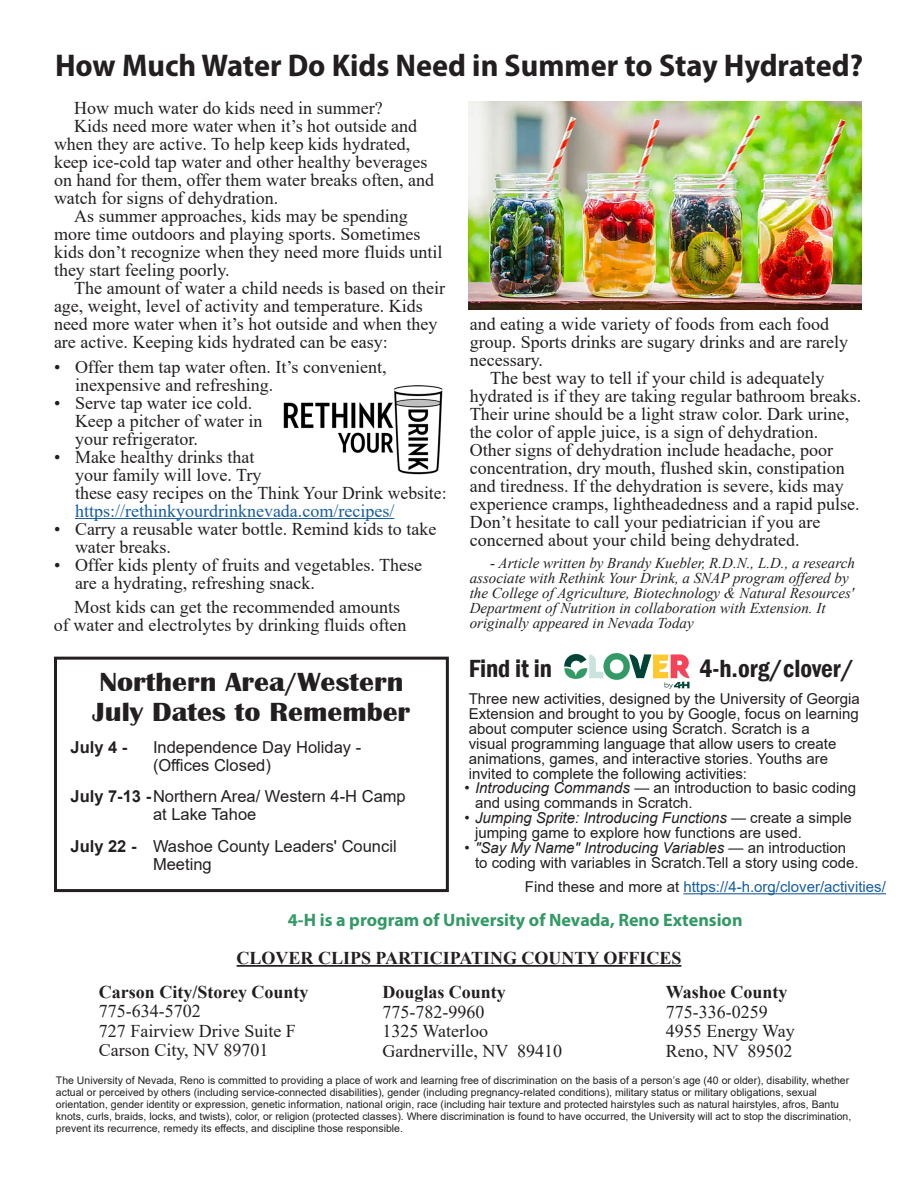
<style>
.page{position:relative;width:918px;height:1188px;background:#fff}
.page>*{position:absolute;margin:0;border:0;box-sizing:border-box;transform-origin:0 0}
.t1{font:700 semi-condensed 31.5px "Myriad Pro";color:#231f20}
.t2{font:700 27px "Britannic";color:#231f20;scale:1.1 1}
.t3{font:600 condensed 25.5px "Franklin Gothic";color:#231f20}
.t4{font:18px/18px "Times New Roman";color:#231f20}
.t5{font:700 18px "Times New Roman";color:#231f20}
.t6{font:700 18px "Myriad Pro";color:#396}
.t7{font:18px "Times New Roman";color:#175d9e}
.t8{font:16.5px/18px "Arial";color:#231f20}
.t9{font:700 16.5px "Arial";color:#231f20}
.t10{font:15px/15px "Arial";color:#231f20}
.t11{font:italic 15px/15px "Times New Roman";color:#231f20}
.t12{font:15px "Arial";color:#175d9e}
.t13{font:10.5px/12px "Arial";color:#231f20}
.s1{font-weight:700}
.s2{font-style:italic}
.s3{color:#231f20}
</style>
<div class="page">
<img style="left:284px;top:385px;width:159px;height:90px">
<img style="left:469px;top:101px;width:393px;height:208px">
<img style="left:564px;top:654px;width:126px;height:35px">
<hr style="left:237px;top:965px;width:444px;height:2px;background:#231f20">
<div style="left:54px;top:657px;width:395px;height:235px;border:3px solid #231f20"></div>
<hr style="left:683px;top:893px;width:203px;height:1px;background:#175d9e">
<hr style="left:75px;top:518px;width:319px;height:1px;background:#175d9e">
<p class="t1" style="left:55px;top:45px;width:810px">How Much Water Do Kids Need in Summer to Stay Hydrated?</p>
<p class="t4" style="left:74px;top:98px;width:310px">How much water do kids need in summer?</p>
<p class="t4" style="left:54px;top:116px;width:382px;text-indent:20px">Kids need more water when it’s hot outside and when they are active. To help keep kids hydrated, keep ice-cold tap water and other healthy beverages on hand for them, offer them water breaks often, and watch for signs of dehydration.</p>
<p class="t4" style="left:54px;top:206px;width:390px;text-indent:20px">As summer approaches, kids may be spending more time outdoors and playing sports. Sometimes kids don’t recognize when they need more fluids until they start feeling poorly.</p>
<p class="t4" style="left:54px;top:278px;width:393px;text-indent:20px">The amount of water a child needs is based on their age, weight, level of activity and temperature. Kids need more water when it’s hot outside and when they are active. Keeping kids hydrated can be easy:</p>
<p class="t4" style="left:75px;top:357px;width:313px;text-indent:-21px">• Offer them tap water often. It’s convenient, inexpensive and refreshing.</p>
<p class="t4" style="left:75px;top:393px;width:189px;text-indent:-21px">• Serve tap water ice cold.<br>Keep a pitcher of water in your refrigerator.</p>
<p class="t4" style="left:75px;top:447px;width:373px;text-indent:-21px">• Make healthy drinks that<br>your family will love. Try<br>these easy recipes on the Think Your Drink website:</p>
<p class="t7" style="left:75px;top:498px;width:321px">https://rethinkyourdrinknevada.com/recipes/</p>
<p class="t4" style="left:75px;top:519px;width:363px;text-indent:-21px">• Carry a reusable water bottle. Remind kids to take water breaks.</p>
<p class="t4" style="left:75px;top:555px;width:349px;text-indent:-21px">• Offer kids plenty of fruits and vegetables. These are a hydrating, refreshing snack.</p>
<p class="t4" style="left:54px;top:598px;width:354px;text-indent:20px">Most kids can get the recommended amounts of water and electrolytes by drinking fluids often</p>
<p class="t4" style="left:470px;top:314px;width:380px">and eating a wide variety of foods from each food group. Sports drinks are sugary drinks and are rarely necessary.</p>
<p class="t4" style="left:470px;top:368px;width:393px;text-indent:20px">The best way to tell if your child is adequately hydrated is if they are taking regular bathroom breaks.<br>Their urine should be a light straw color. Dark urine, the color of apple juice, is a sign of dehydration.<br>Other signs of dehydration include headache, poor concentration, dry mouth, flushed skin, constipation and tiredness. If the dehydration is severe, kids may experience cramps, lightheadedness and a rapid pulse.<br>Don’t hesitate to call your pediatrician if you are concerned about your child being dehydrated.</p>
<p class="t11" style="left:470px;top:555px;width:387px;text-indent:20px">- Article written by Brandy Kuebler, R.D.N., L.D., a research associate with Rethink Your Drink, a SNAP program offered by the College of Agriculture, Biotechnology &amp; Natural Resources' Department of Nutrition in collaboration with Extension. It originally appeared in Nevada Today</p>
<p class="t2" style="left:99px;top:667px;width:278px">Northern Area/Western</p>
<p class="t2" style="left:93px;top:697px;width:290px">July Dates to Remember</p>
<p class="t9" style="left:70px;top:735px;width:58px">July 4 -</p>
<p class="t8" style="left:153px;top:738px;width:210px">Independence Day Holiday -</p>
<p class="t8" style="left:153px;top:756px;width:119px">(Offices Closed)</p>
<p class="t8" style="left:153px;top:788px;width:254px;text-indent:-82px"><span class="s1">July 7-13 -</span>Northern Area/ Western 4-H Camp at Lake Tahoe</p>
<p class="t8" style="left:153px;top:837px;width:245px;text-indent:-82px"><span class="s1">July 22 -</span> Washoe County Leaders' Council<br>Meeting</p>
<p class="t3" style="left:469px;top:652px;width:85px">Find it in</p>
<p class="t3" style="left:699px;top:652px;width:156px">4-h.org/clover/</p>
<p class="t10" style="left:469px;top:691px;width:392px">Three new activities, designed by the University of Georgia Extension and brought to you by Google, focus on learning about computer science using Scratch. Scratch is a<br>visual programming language that allow users to create animations, games, and interactive stories. Youths are invited to complete the following activities:</p>
<p class="t10" style="left:475px;top:780px;width:383px;text-indent:-10px"><span class="s2">• Introducing Commands</span> — an introduction to basic coding and using commands in Scratch.</p>
<p class="t10" style="left:475px;top:810px;width:378px;text-indent:-10px"><span class="s2">• Jumping Sprite: Introducing Functions</span> — create a simple jumping game to explore how functions are used.</p>
<p class="t10" style="left:475px;top:840px;width:385px;text-indent:-10px"><span class="s2">• "Say My Name" Introducing Variables</span> — an introduction to coding with variables in Scratch.Tell a story using code.</p>
<p class="t12" style="left:525px;top:877px;width:362px"><span class="s3">Find these and more at</span> https://4-h.org/clover/activities/</p>
<p class="t6" style="left:288px;top:908px;width:456px">4-H is a program of University of Nevada, Reno Extension</p>
<p class="t5" style="left:237px;top:945px;width:446px">CLOVER CLIPS PARTICIPATING COUNTY OFFICES</p>
<p class="t5" style="left:99px;top:979px;width:211px">Carson City/Storey County</p>
<p class="t4" style="left:99px;top:1002px;width:103px">775-634-5702</p>
<p class="t4" style="left:99px;top:1021px;width:198px">727 Fairview Drive Suite F</p>
<p class="t4" style="left:99px;top:1041px;width:171px">Carson City, NV 89701</p>
<p class="t13" style="left:56px;top:1074px;width:797px">The University of Nevada, Reno is committed to providing a place of work and learning free of discrimination on the basis of a person’s age (40 or older), disability, whether actual or perceived by others (including service-connected disabilities), gender (including pregnancy-related conditions), military status or military obligations, sexual orientation, gender identity or expression, genetic information, national origin, race (including hair texture and protected hairstyles such as natural hairstyles, afros, Bantu knots, curls, braids, locks, and twists), color, or religion (protected classes). Where discrimination is found to have occurred, the University will act to stop the discrimination, prevent its recurrence, remedy its effects, and discipline those responsible.</p>
<p class="t5" style="left:666px;top:979px;width:123px">Washoe County</p>
<p class="t4" style="left:666px;top:1002px;width:103px">775-336-0259</p>
<p class="t4" style="left:666px;top:1022px;width:130px">4955 Energy Way</p>
<p class="t4" style="left:666px;top:1041px;width:128px">Reno, NV 89502</p>
<p class="t5" style="left:382px;top:979px;width:125px">Douglas County</p>
<p class="t4" style="left:382px;top:1002px;width:103px">775-782-9960</p>
<p class="t4" style="left:382px;top:1022px;width:107px">1325 Waterloo</p>
<p class="t4" style="left:382px;top:1041px;width:181px">Gardnerville, NV 89410</p>
</div>
